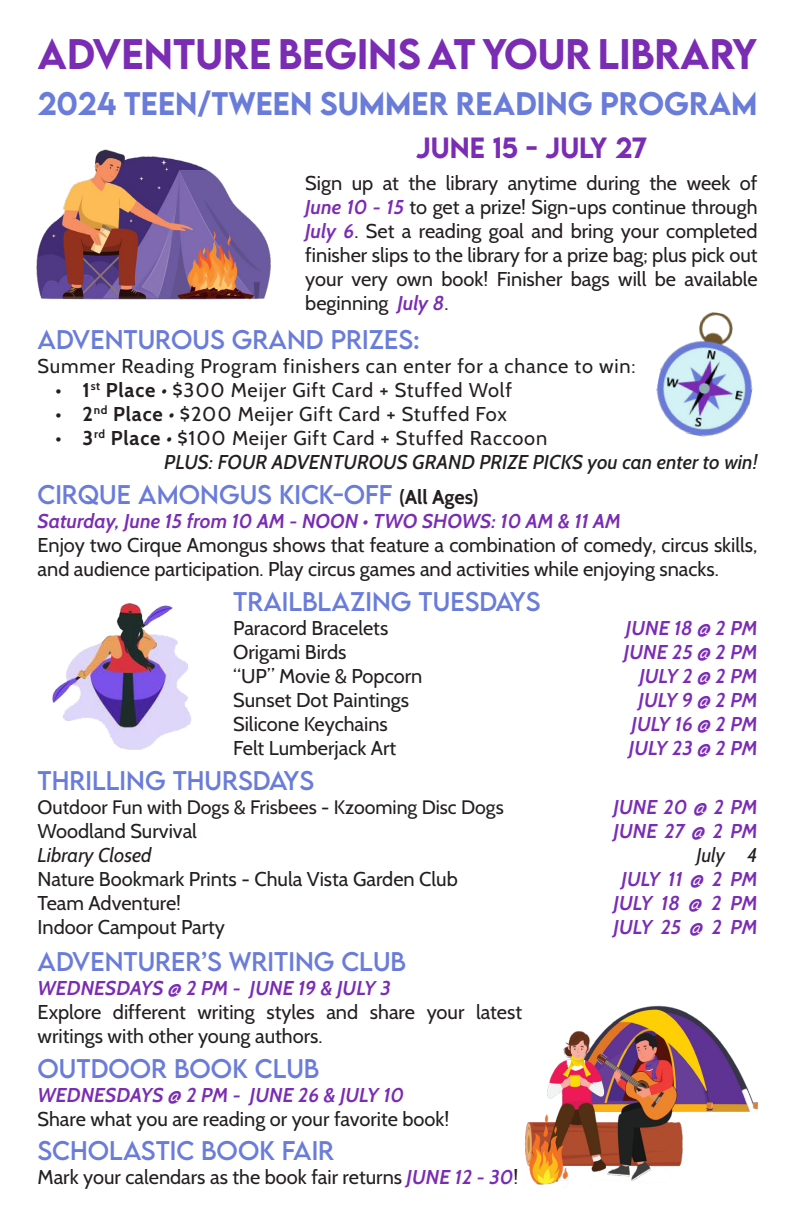
<style>
.page{position:relative;width:792px;height:1224px;background:#fff}
.page>*{position:absolute;margin:0;border:0;box-sizing:border-box;transform-origin:0 0}
.t1{font:500 38px "LEMONMILK";color:#7a2cb4}
.t2{font:500 29px "LEMONMILK";color:#6a7cd9}
.t3{font:500 26px "LEMONMILK";color:#7a2cb4}
.t4{font:24px "LEMONMILK";color:#6a7cd9}
.t5{font:20px/24px "Cabin";color:#231f20}
.t6{font:20px "Cabin";letter-spacing:.04em;color:#231f20}
.t7{font:italic 600 20px "Cabin";color:#7a2cb4}
.t8{font:italic 500 20px/24px "Cabin";color:#231f20}
.t9{font:italic 20px "Cabin";color:#231f20}
.t10{font:19.6px "Cabin";color:#231f20}
.s1{font-weight:600;font-style:italic;color:#7a2cb4}
.s2{font-weight:700}
.s3{font-weight:500;font-style:italic}
.s4{font-weight:400;font-style:normal}
.s5{font-weight:700;font-style:normal}
.s6{font-family:"Cabin";font-weight:700;font-size:20px;color:#231f20}
</style>
<div class="page">
<img style="left:36px;top:149px;width:235px;height:151px">
<img style="left:52px;top:603px;width:139px;height:147px">
<img style="left:525px;top:1005px;width:233px;height:180px">
<img style="left:656px;top:312px;width:97px;height:125px">
<p class="t1" style="left:38px;top:29px;width:722px">ADVENTURE BEGINS AT YOUR LIBRARY</p>
<p class="t2" style="left:38px;top:85px;width:722px">2024 TEEN/TWEEN SUMMER READING PROGRAM</p>
<p class="t3" style="left:416px;top:131px;width:233px">JUNE 15 - JULY 27</p>
<p class="t5" style="left:305px;top:170px;width:454px;text-align:justify">Sign up at the library anytime during the week of <span class="s1">June 10 - 15</span> to get a prize! Sign-ups continue through <span class="s1">July 6</span>. Set a reading goal and bring your completed finisher slips to the library for a prize bag; plus pick out your very own book! Finisher bags will be available beginning <span class="s1">July 8</span>.</p>
<p class="t4" style="left:38px;top:324px;width:384px">ADVENTUROUS GRAND PRIZES:</p>
<p class="t6" style="left:38px;top:354px;width:599px">Summer Reading Program finishers can enter for a chance to win:</p>
<p class="t6" style="left:56px;top:378px;width:458px">• <span class="s2">1</span><sup>st</sup> <span class="s2">Place</span> <span class="s3">•</span> $300 Meijer Gift Card + Stuffed Wolf</p>
<p class="t6" style="left:56px;top:402px;width:453px">• <span class="s2">2</span><sup>nd</sup> <span class="s2">Place</span> <span class="s3">•</span> $200 Meijer Gift Card + Stuffed Fox</p>
<p class="t8" style="left:164px;top:426px;width:595px;text-indent:-109px"><span class="s4">•</span> <span class="s5">3</span><sup>rd</sup> <span class="s5">Place</span> • <span class="s4">$100 Meijer Gift Card + Stuffed Raccoon<br></span>PLUS: FOUR ADVENTUROUS GRAND PRIZE PICKS you can enter to win!</p>
<p class="t4" style="left:38px;top:479px;width:442px">CIRQUE AMONGUS KICK-OFF <span class="s6">(All Ages)</span></p>
<p class="t5" style="left:38px;top:509px;width:721px"><span class="s1">Saturday, June 15 from 10 AM - NOON • TWO SHOWS: 10 AM &amp; 11 AM<br></span>Enjoy two Cirque Amongus shows that feature a combination of comedy, circus skills, and audience participation. Play circus games and activities while enjoying snacks.</p>
<p class="t4" style="left:233px;top:586px;width:309px">TRAILBLAZING TUESDAYS</p>
<p class="t5" style="left:233px;top:616px;width:157px">Paracord Bracelets</p>
<p class="t7" style="left:626px;top:616px;width:133px">JUNE 18 @ 2 PM</p>
<p class="t5" style="left:233px;top:640px;width:115px">Origami Birds</p>
<p class="t7" style="left:624px;top:640px;width:135px">JUNE 25 @ 2 PM</p>
<p class="t5" style="left:233px;top:664px;width:191px">“UP” Movie &amp; Popcorn</p>
<p class="t7" style="left:639px;top:664px;width:120px">JULY 2 @ 2 PM</p>
<p class="t5" style="left:233px;top:688px;width:177px">Sunset Dot Paintings</p>
<p class="t7" style="left:639px;top:688px;width:120px">JULY 9 @ 2 PM</p>
<p class="t5" style="left:233px;top:712px;width:156px">Silicone Keychains</p>
<p class="t7" style="left:632px;top:712px;width:128px">JULY 16 @ 2 PM</p>
<p class="t5" style="left:233px;top:736px;width:165px">Felt Lumberjack Art</p>
<p class="t7" style="left:629px;top:736px;width:130px">JULY 23 @ 2 PM</p>
<p class="t4" style="left:38px;top:764px;width:278px">THRILLING THURSDAYS</p>
<p class="t10" style="left:38px;top:795px;width:468px">Outdoor Fun with Dogs &amp; Frisbees - Kzooming Disc Dogs</p>
<p class="t7" style="left:614px;top:794px;width:145px">JUNE 20 @ 2 PM</p>
<p class="t5" style="left:38px;top:818px;width:161px">Woodland Survival</p>
<p class="t7" style="left:614px;top:818px;width:146px">JUNE 27 @ 2 PM</p>
<p class="t9" style="left:38px;top:842px;width:116px">Library Closed</p>
<p class="t9" style="left:696px;top:842px;width:63px">July 4</p>
<p class="t5" style="left:38px;top:866px;width:422px">Nature Bookmark Prints - Chula Vista Garden Club</p>
<p class="t7" style="left:622px;top:866px;width:138px">JULY 11 @ 2 PM</p>
<p class="t5" style="left:38px;top:890px;width:145px">Team Adventure!</p>
<p class="t7" style="left:614px;top:890px;width:145px">JULY 18 @ 2 PM</p>
<p class="t5" style="left:38px;top:914px;width:189px">Indoor Campout Party</p>
<p class="t7" style="left:614px;top:914px;width:145px">JULY 25 @ 2 PM</p>
<p class="t4" style="left:38px;top:946px;width:370px">ADVENTURER’S WRITING CLUB</p>
<p class="t5" style="left:38px;top:976px;width:486px"><span class="s1">WEDNESDAYS @ 2 PM - JUNE 19 &amp; JULY 3<br></span>Explore different writing styles and share your latest writings with other young authors.</p>
<p class="t4" style="left:38px;top:1052px;width:283px">OUTDOOR BOOK CLUB</p>
<p class="t5" style="left:38px;top:1082px;width:413px"><span class="s1">WEDNESDAYS @ 2 PM - JUNE 26 &amp; JULY 10<br></span>Share what you are reading or your favorite book!</p>
<p class="t4" style="left:38px;top:1135px;width:298px">SCHOLASTIC BOOK FAIR</p>
<p class="t5" style="left:38px;top:1165px;width:482px">Mark your calendars as the book fair returns <span class="s1">JUNE 12 - 30</span>!</p>
</div>
